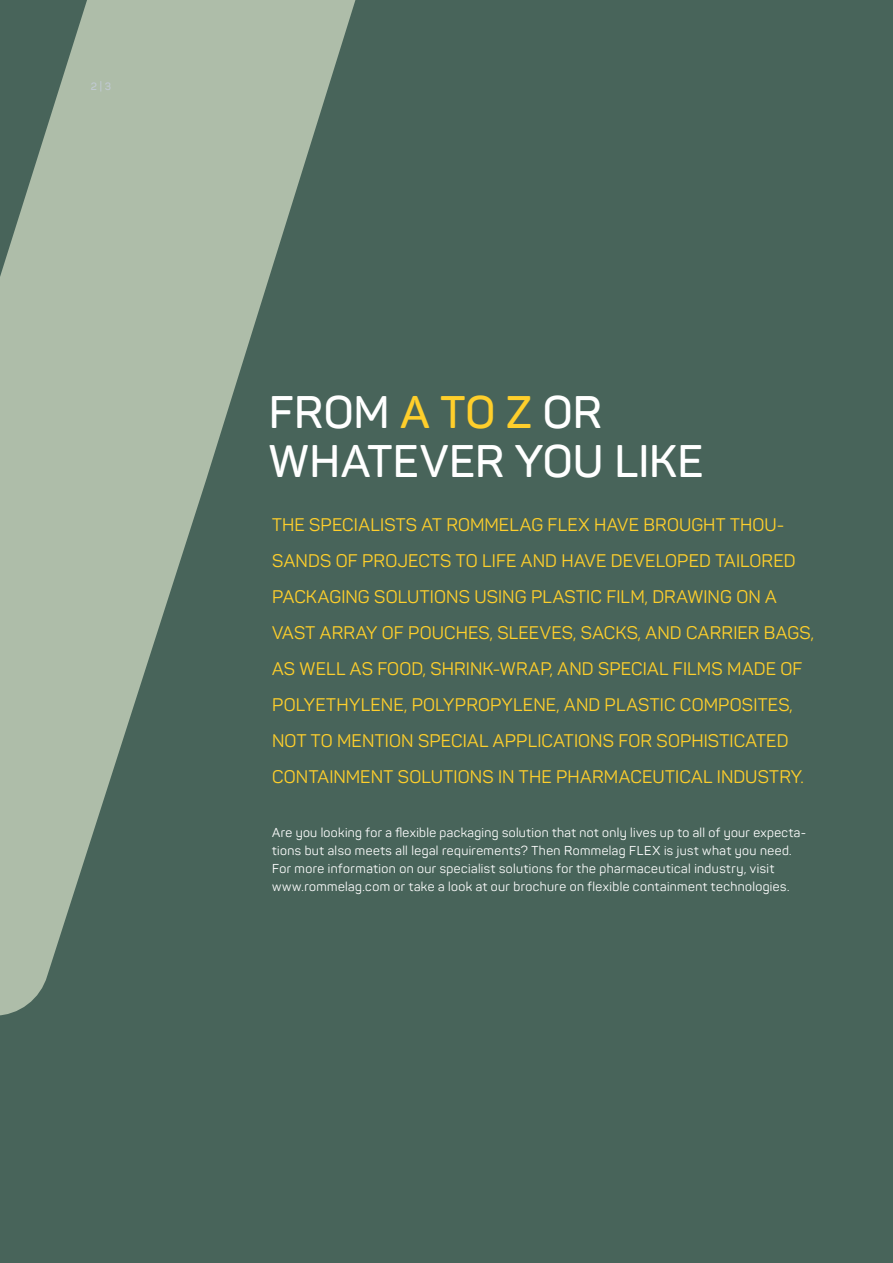
<style>
.page{position:relative;width:893px;height:1263px;background:#48645a}
.page>*{position:absolute;margin:0;border:0;box-sizing:border-box;transform-origin:0 0}
.t1{font:600 45px/49.5px "Panton";letter-spacing:.005em;color:#fff}
.t2{font:18px/36px "Panton";letter-spacing:.01em;color:#ffcf2b}
.t3{font:12.75px/18px "Panton";letter-spacing:.035em;color:#fff}
.t4{font:600 10.5px "Panton";color:#c1cad3}
.s1{color:#ffcf2b}
</style>
<div class="page">
<svg style="left:0;top:0;width:356px;height:1016px;fill:#aebda9"></svg>
<p class="t4" style="left:91px;top:80px;width:22px">2|3</p>
<h1 class="t1" style="left:269px;top:387px;width:436px">FROM <span class="s1">A TO Z</span> OR<br>WHATEVER YOU LIKE</h1>
<p class="t2" style="left:272px;top:507px;width:543px">THE SPECIALISTS AT ROMMELAG FLEX HAVE BROUGHT THOU-SANDS OF PROJECTS TO LIFE AND HAVE DEVELOPED TAILORED PACKAGING SOLUTIONS USING PLASTIC FILM, DRAWING ON A VAST ARRAY OF POUCHES, SLEEVES, SACKS, AND CARRIER BAGS, AS WELL AS FOOD, SHRINK-WRAP, AND SPECIAL FILMS MADE OF POLYETHYLENE, POLYPROPYLENE, AND PLASTIC COMPOSITES, NOT TO MENTION SPECIAL APPLICATIONS FOR SOPHISTICATED CONTAINMENT SOLUTIONS IN THE PHARMACEUTICAL INDUSTRY.</p>
<p class="t3" style="left:272px;top:824px;width:536px">Are you looking for a flexible packaging solution that not only lives up to all of your expecta&shy;tions but also meets all legal requirements? Then Rommelag FLEX is just what you need.<br>For more information on our specialist solutions for the pharmaceutical industry, visit www.rommelag.com or take a look at our brochure on flexible containment technologies.</p>
</div>
